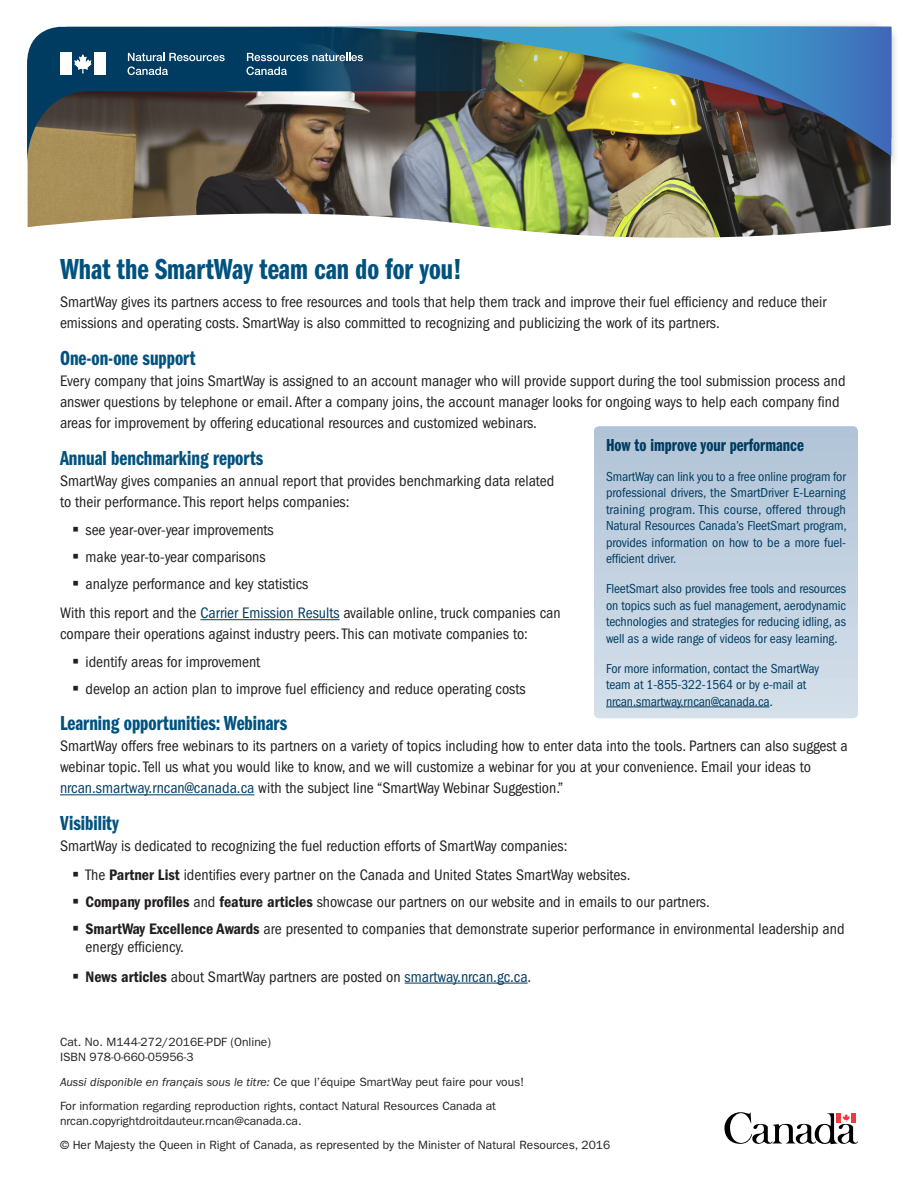
<style>
.page{position:relative;width:918px;height:1188px;background:#fff}
.page>*{position:absolute;margin:0;border:0;box-sizing:border-box;transform-origin:0 0}
.H1_new{font:30px "ITC Franklin Gothic Std Dm Cp";color:#00527e}
.H2_new{font:21px "ITC Franklin Gothic Std Dm Cp";color:#00527e}
.t1{font:18px "ITC Franklin Gothic Std Dm Cp";color:#003c61}
.t2{font:condensed 15.75px/21px "ITC Franklin Gothic Std";color:#231f20}
.P_2{font:condensed 13.5px/16.5px "ITC Franklin Gothic Std";letter-spacing:-.01em;color:#003c61;text-align:justify}
.t3{font:12px/15px "ITC Franklin Gothic Std";color:#231f20}
.s1{color:#003c61}
.s2{font-family:"ITC Franklin Gothic Std Dm Cd";font-stretch:normal}
.s3{font-stretch:normal;font-size:12px;color:#231f20}
.s4{font-style:italic}
</style>
<div class="page">
<img style="left:28px;top:164px;width:863px;height:74px">
<svg style="left:27px;top:27px;width:581px;height:137px"></svg>
<div style="left:60px;top:53px;width:12px;height:22px;background:#fff"></div>
<svg style="left:74px;top:54px;width:18px;height:19px"></svg>
<div style="left:94px;top:53px;width:11px;height:22px;background:#fff"></div>
<svg style="left:247px;top:53px;width:40px;height:8px"></svg>
<svg style="left:246px;top:67px;width:41px;height:8px"></svg>
<svg style="left:128px;top:53px;width:97px;height:8px"></svg>
<svg style="left:128px;top:67px;width:40px;height:8px"></svg>
<div style="left:287px;top:19px;width:599px;height:126px;background:#231f20;opacity:.17"></div>
<img style="left:305px;top:27px;width:303px;height:111px">
<div style="left:608px;top:25px;width:292px;height:145px;background:#231f20;opacity:.35"></div>
<svg style="left:609px;top:26px;width:282px;height:130px"></svg>
<svg style="left:724px;top:1112px;width:134px;height:33px"></svg>
<hr style="left:200px;top:619px;width:140px;height:1px;background:#003c61">
<hr style="left:60px;top:794px;width:194px;height:1px;background:#003c61">
<hr style="left:405px;top:983px;width:123px;height:1px;background:#003c61">
<svg style="left:594px;top:426px;width:264px;height:292px"></svg>
<hr style="left:606px;top:707px;width:164px;height:1px;background:#003c61">
<p class="H1_new" style="left:60px;top:252px;width:403px">What the SmartWay team can do for you!</p>
<p class="t2" style="left:60px;top:291px;width:768px">SmartWay gives its partners access to free resources and tools that help them track and improve their fuel efficiency and reduce their emissions and operating costs. SmartWay is also committed to recognizing and publicizing the work of its partners.</p>
<h3 class="H2_new" style="left:60px;top:346px;width:137px">One-on-one support</h3>
<p class="t2" style="left:60px;top:370px;width:787px">Every company that joins SmartWay is assigned to an account manager who will provide support during the tool submission process and answer questions by telephone or email. After a company joins, the account manager looks for ongoing ways to help each company find areas for improvement by offering educational resources and customized webinars.</p>
<h3 class="H2_new" style="left:60px;top:446px;width:205px">Annual benchmarking reports</h3>
<p class="t2" style="left:60px;top:470px;width:496px">SmartWay gives companies an annual report that provides benchmarking data related to their performance. This report helps companies:</p>
<p class="t2" style="left:72px;top:519px;width:203px">▪ see year-over-year improvements</p>
<p class="t2" style="left:72px;top:546px;width:195px">▪ make year-to-year comparisons</p>
<p class="t2" style="left:72px;top:573px;width:238px">▪ analyze performance and key statistics</p>
<p class="t2" style="left:60px;top:603px;width:502px">With this report and the <span class="s1">Carrier Emission Results</span> available online, truck companies can compare their operations against industry peers. This can motivate companies to:</p>
<p class="t2" style="left:72px;top:652px;width:190px">▪ identify areas for improvement</p>
<p class="t2" style="left:72px;top:679px;width:455px">▪ develop an action plan to improve fuel efficiency and reduce operating costs</p>
<h3 class="H2_new" style="left:60px;top:712px;width:229px">Learning opportunities: Webinars</h3>
<p class="t2" style="left:60px;top:736px;width:789px">SmartWay offers free webinars to its partners on a variety of topics including how to enter data into the tools. Partners can also suggest a webinar topic. Tell us what you would like to know, and we will customize a webinar for you at your convenience. Email your ideas to <span class="s1">nrcan.smartway.rncan@canada.ca</span> with the subject line “SmartWay Webinar Suggestion.”</p>
<h3 class="H2_new" style="left:60px;top:812px;width:60px">Visibility</h3>
<p class="t2" style="left:60px;top:836px;width:509px">SmartWay is dedicated to recognizing the fuel reduction efforts of SmartWay companies:</p>
<p class="t2" style="left:72px;top:864px;width:560px">▪ The <span class="s2">Partner List</span> identifies every partner on the Canada and United States SmartWay websites.</p>
<p class="t2" style="left:72px;top:891px;width:639px">▪ <span class="s2">Company profiles</span> and <span class="s2">feature articles</span> showcase our partners on our website and in emails to our partners.</p>
<p class="t2" style="left:86px;top:919px;width:761px;line-height:18.8px;text-indent:-14px">▪ <span class="s2">SmartWay Excellence Awards</span> are presented to companies that demonstrate superior performance in environmental leadership and energy efficiency.</p>
<p class="t2" style="left:72px;top:966px;width:461px">▪ <span class="s2">News articles</span> about SmartWay partners are posted on <span class="s1">smartway.nrcan.gc.ca</span>.</p>
<h3 class="t1" style="left:606px;top:435px;width:199px">How to improve your performance</h3>
<p class="P_2" style="left:606px;top:468px;width:242px">SmartWay can link you to a free online program for professional drivers, the SmartDriver E-Learning training program. This course, offered through Natural Resources Canada’s FleetSmart program, provides information on how to be a more fuel&shy;efficient driver.</p>
<p class="P_2" style="left:606px;top:580px;width:242px">FleetSmart also provides free tools and resources on topics such as fuel management, aerodynamic technologies and strategies for reducing idling, as well as a wide range of videos for easy learning.</p>
<p class="P_2" style="left:606px;top:660px;width:215px;text-align:left">For more information, contact the SmartWay team at 1-855-322-1564 or by e-mail at nrcan.smartway.rncan@canada.ca<span class="s3">.</span></p>
<p class="t3" style="left:60px;top:1035px;width:212px">Cat. No. M144-272/2016E-PDF (Online)<br>ISBN 978-0-660-05956-3</p>
<p class="t3" style="left:60px;top:1074px;width:466px"><span class="s4">Aussi disponible en français sous le titre:</span> Ce que l’équipe SmartWay peut faire pour vous!</p>
<p class="t3" style="left:60px;top:1098px;width:438px">For information regarding reproduction rights, contact Natural Resources Canada at nrcan.copyrightdroitdauteur.rncan@canada.ca.</p>
<p class="t3" style="left:60px;top:1138px;width:552px">© Her Majesty the Queen in Right of Canada, as represented by the Minister of Natural Resources, 2016</p>
</div>
